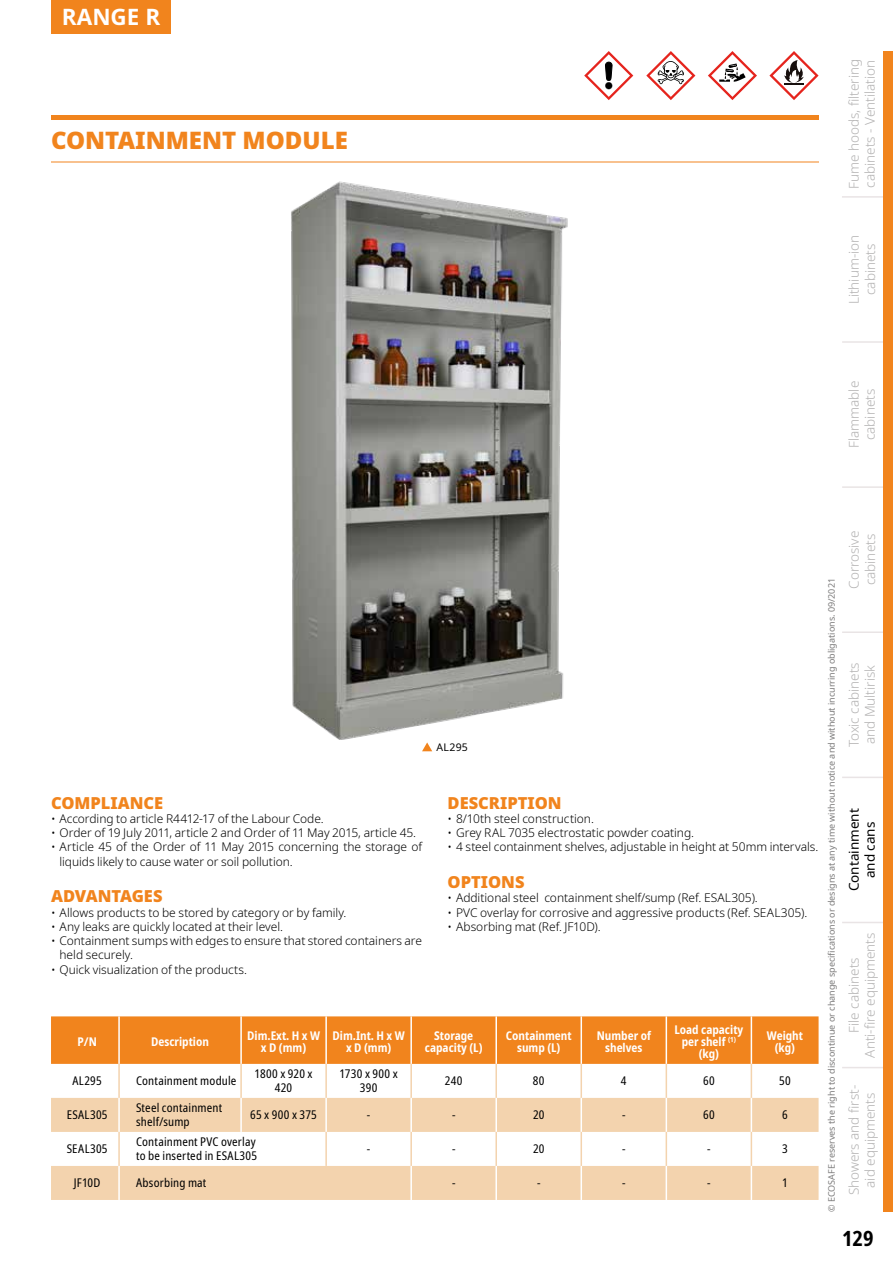
<style>
.page{position:relative;width:893px;height:1263px;background:#fff}
.page>*{position:absolute;margin:0;border:0;box-sizing:border-box;transform-origin:0 0}
.t1{font:900 24px "Noto Sans";color:#f1841d}
.t2{font:700 22.5px "Noto Sans";color:#fff}
.t3{font:700 condensed 21px "Noto Sans";color:#000}
.t4{font:900 16.5px "Noto Sans";color:#f1841d}
.t5{font:300 13.5px/16.2px "Noto Sans";color:#b3b2b2;text-align:center}
.t6{font:13.5px/16.2px "Noto Sans";color:#000;text-align:center}
.t7{font:300 12px/14.2px "Noto Sans";letter-spacing:-.005em;color:#000}
.t8{font:condensed 12px/14.4px "Noto Sans";letter-spacing:.015em;color:#000;text-align:center}
.t9{font:700 condensed 12px/12px "Noto Sans";color:#fff;text-align:center}
.t10{font:10.5px "Noto Sans";letter-spacing:.03em;color:#000}
.t11{font:9px "Noto Sans";color:#7c7b7b}
</style>
<div class="page">
<svg style="left:842px;top:196px;width:41px;height:872px"></svg>
<div style="left:883px;top:51px;width:10px;height:1161px;background:#f1841d"></div>
<div style="left:51px;top:0;width:120px;height:34px;background:#f1841d"></div>
<div style="left:51px;top:1016px;width:768px;height:48px;background:#f1841d"></div>
<svg style="left:51px;top:1098px;width:768px;height:102px;fill:#f3d3ae"></svg>
<hr style="left:118px;top:1016px;width:2px;height:48px;background:#fff">
<hr style="left:240px;top:1016px;width:2px;height:48px;background:#fff">
<hr style="left:325px;top:1016px;width:2px;height:48px;background:#fff">
<hr style="left:410px;top:1016px;width:2px;height:48px;background:#fff">
<hr style="left:495px;top:1016px;width:2px;height:48px;background:#fff">
<hr style="left:580px;top:1016px;width:2px;height:48px;background:#fff">
<hr style="left:666px;top:1016px;width:1px;height:48px;background:#fff">
<hr style="left:751px;top:1016px;width:1px;height:48px;background:#fff">
<hr style="left:118px;top:1064px;width:2px;height:34px;background:#f3d3ae">
<hr style="left:240px;top:1064px;width:2px;height:34px;background:#f3d3ae">
<hr style="left:325px;top:1064px;width:2px;height:34px;background:#f3d3ae">
<hr style="left:410px;top:1064px;width:2px;height:34px;background:#f3d3ae">
<hr style="left:495px;top:1064px;width:2px;height:34px;background:#f3d3ae">
<hr style="left:580px;top:1064px;width:2px;height:34px;background:#f3d3ae">
<hr style="left:666px;top:1064px;width:1px;height:34px;background:#f3d3ae">
<hr style="left:751px;top:1064px;width:1px;height:34px;background:#f3d3ae">
<hr style="left:118px;top:1098px;width:2px;height:34px;background:#fff">
<hr style="left:240px;top:1098px;width:2px;height:34px;background:#fff">
<hr style="left:325px;top:1098px;width:2px;height:34px;background:#fff">
<hr style="left:410px;top:1098px;width:2px;height:34px;background:#fff">
<hr style="left:495px;top:1098px;width:2px;height:34px;background:#fff">
<hr style="left:580px;top:1098px;width:2px;height:34px;background:#fff">
<hr style="left:666px;top:1098px;width:1px;height:34px;background:#fff">
<hr style="left:751px;top:1098px;width:1px;height:34px;background:#fff">
<hr style="left:118px;top:1132px;width:2px;height:34px;background:#f3d3ae">
<hr style="left:325px;top:1132px;width:2px;height:34px;background:#f3d3ae">
<hr style="left:410px;top:1132px;width:2px;height:34px;background:#f3d3ae">
<hr style="left:495px;top:1132px;width:2px;height:34px;background:#f3d3ae">
<hr style="left:580px;top:1132px;width:2px;height:34px;background:#f3d3ae">
<hr style="left:666px;top:1132px;width:1px;height:34px;background:#f3d3ae">
<hr style="left:751px;top:1132px;width:1px;height:34px;background:#f3d3ae">
<hr style="left:118px;top:1166px;width:2px;height:34px;background:#fff">
<hr style="left:410px;top:1166px;width:2px;height:34px;background:#fff">
<hr style="left:495px;top:1166px;width:2px;height:34px;background:#fff">
<hr style="left:580px;top:1166px;width:2px;height:34px;background:#fff">
<hr style="left:666px;top:1166px;width:1px;height:34px;background:#fff">
<hr style="left:751px;top:1166px;width:1px;height:34px;background:#fff">
<hr style="left:51px;top:116px;width:768px;height:4px;background:#f1841d">
<hr style="left:51px;top:161px;width:768px;height:1px;background:#f1841d">
<svg style="left:584px;top:51px;width:49px;height:49px"></svg>
<svg style="left:646px;top:51px;width:49px;height:49px"></svg>
<svg style="left:769px;top:51px;width:50px;height:49px"></svg>
<svg style="left:708px;top:51px;width:49px;height:49px"></svg>
<img style="left:291px;top:181px;width:277px;height:559px">
<svg style="left:422px;top:742px;width:10px;height:9px"></svg>
<h2 class="t2" style="left:62px;top:1px;width:100px">RANGE R</h2>
<h1 class="t1" style="left:51px;top:122px;width:298px">CONTAINMENT MODULE</h1>
<p class="t5" style="left:846px;top:189px;width:131px;text-align:left;rotate:-90deg">Fume hoods, filtering cabinets - Ventilation</p>
<p class="t5" style="left:846px;top:304px;width:71px;rotate:-90deg">Lithium-ion cabinets</p>
<p class="t5" style="left:846px;top:448px;width:69px;rotate:-90deg">Flammable cabinets</p>
<p class="t10" style="left:436px;top:740px;width:33px">AL295</p>
<h3 class="t4" style="left:51px;top:790px;width:114px">COMPLIANCE</h3>
<p class="t7" style="left:51px;top:812px;width:274px">• According to article R4412-17 of the Labour Code.</p>
<p class="t7" style="left:51px;top:826px;width:367px">• Order of 19 July 2011, article 2 and Order of 11 May 2015, article 45.</p>
<p class="t7" style="left:60px;top:840px;width:364px;text-indent:-9px">• Article 45 of the Order of 11 May 2015 concerning the storage of liquids likely to cause water or soil pollution.</p>
<h3 class="t4" style="left:51px;top:884px;width:113px">ADVANTAGES</h3>
<p class="t7" style="left:51px;top:905px;width:297px">• Allows products to be stored by category or by family.</p>
<p class="t7" style="left:51px;top:920px;width:234px">• Any leaks are quickly located at their level.</p>
<p class="t7" style="left:60px;top:934px;width:364px;text-indent:-9px">• Containment sumps with edges to ensure that stored containers are held securely.</p>
<p class="t7" style="left:51px;top:962px;width:198px">• Quick visualization of the products.</p>
<h3 class="t4" style="left:448px;top:790px;width:116px">DESCRIPTION</h3>
<p class="t7" style="left:448px;top:812px;width:148px">• 8/10th steel construction.</p>
<p class="t7" style="left:448px;top:826px;width:248px">• Grey RAL 7035 electrostatic powder coating.</p>
<p class="t7" style="left:448px;top:840px;width:372px">• 4 steel containment shelves, adjustable in height at 50mm intervals.</p>
<h3 class="t4" style="left:448px;top:869px;width:79px">OPTIONS</h3>
<p class="t7" style="left:448px;top:891px;width:312px">• Additional steel containment shelf/sump (Ref. ESAL305).</p>
<p class="t7" style="left:448px;top:905px;width:361px">• PVC overlay for corrosive and aggressive products (Ref. SEAL305).</p>
<p class="t7" style="left:448px;top:920px;width:155px">• Absorbing mat (Ref. JF10D).</p>
<p class="t9" style="left:77px;top:1035px;width:21px">P/N</p>
<p class="t9" style="left:151px;top:1035px;width:59px">Description</p>
<p class="t9" style="left:247px;top:1029px;width:74px">Dim.Ext. H x W x D (mm)</p>
<p class="t9" style="left:333px;top:1029px;width:74px">Dim.Int. H x W x D (mm)</p>
<p class="t9" style="left:425px;top:1029px;width:59px">Storage capacity (L)</p>
<p class="t9" style="left:506px;top:1029px;width:67px">Containment sump (L)</p>
<p class="t9" style="left:597px;top:1029px;width:56px">Number of shelves</p>
<p class="t9" style="left:674px;top:1023px;width:70px">Load capacity per shelf <sup>(1) </sup>(kg)</p>
<p class="t9" style="left:767px;top:1029px;width:38px">Weight (kg)</p>
<p class="t8" style="left:72px;top:1074px;width:31px">AL295</p>
<p class="t8" style="left:136px;top:1074px;width:102px">Containment module</p>
<p class="t8" style="left:255px;top:1067px;width:59px">1800 x 920 x<br>420</p>
<p class="t8" style="left:339px;top:1067px;width:60px">1730 x 900 x<br>390</p>
<p class="t8" style="left:445px;top:1074px;width:19px">240</p>
<p class="t8" style="left:533px;top:1074px;width:13px">80</p>
<p class="t8" style="left:621px;top:1074px;width:7px">4</p>
<p class="t8" style="left:703px;top:1074px;width:13px">60</p>
<p class="t8" style="left:779px;top:1074px;width:13px">50</p>
<p class="t8" style="left:67px;top:1108px;width:42px">ESAL305</p>
<p class="t8" style="left:136px;top:1101px;width:88px;text-align:left">Steel containment shelf/sump</p>
<p class="t8" style="left:250px;top:1108px;width:68px">65 x 900 x 375</p>
<p class="t8" style="left:367px;top:1108px;width:5px">-</p>
<p class="t8" style="left:452px;top:1108px;width:5px">-</p>
<p class="t8" style="left:533px;top:1108px;width:13px">20</p>
<p class="t8" style="left:622px;top:1108px;width:5px">-</p>
<p class="t8" style="left:703px;top:1108px;width:13px">60</p>
<p class="t8" style="left:782px;top:1108px;width:7px">6</p>
<p class="t8" style="left:67px;top:1142px;width:42px">SEAL305</p>
<p class="t8" style="left:136px;top:1135px;width:122px;text-align:left">Containment PVC overlay to be inserted in ESAL305</p>
<p class="t8" style="left:367px;top:1142px;width:5px">-</p>
<p class="t8" style="left:452px;top:1142px;width:5px">-</p>
<p class="t8" style="left:533px;top:1142px;width:13px">20</p>
<p class="t8" style="left:622px;top:1142px;width:5px">-</p>
<p class="t8" style="left:707px;top:1142px;width:5px">-</p>
<p class="t8" style="left:782px;top:1142px;width:7px">3</p>
<p class="t8" style="left:74px;top:1176px;width:28px">JF10D</p>
<p class="t8" style="left:136px;top:1176px;width:72px">Absorbing mat</p>
<p class="t8" style="left:452px;top:1176px;width:5px">-</p>
<p class="t8" style="left:537px;top:1176px;width:5px">-</p>
<p class="t8" style="left:622px;top:1176px;width:5px">-</p>
<p class="t8" style="left:707px;top:1176px;width:5px">-</p>
<p class="t8" style="left:782px;top:1176px;width:7px">1</p>
<p class="t5" style="left:846px;top:589px;width:59px;text-align:left;rotate:-90deg">Corrosive cabinets</p>
<p class="t11" style="left:825px;top:1212px;width:635px;rotate:-90deg">© ECOSAFE reserves the right to discontinue or change specifications or designs at any time without notice and without incurring obligations. 09/2021</p>
<p class="t5" style="left:846px;top:747px;width:87px;text-align:left;rotate:-90deg">Toxic cabinets and Multirisk</p>
<p class="t6" style="left:846px;top:891px;width:84px;rotate:-90deg">Containment and cans</p>
<p class="t5" style="left:846px;top:1057px;width:126px;rotate:-90deg">File cabinets<br>Anti-fire equipments</p>
<p class="t5" style="left:846px;top:1195px;width:112px;rotate:-90deg">Showers and first&shy;aid equipments</p>
<h3 class="t3" style="left:842px;top:1223px;width:33px">129</h3>
</div>
